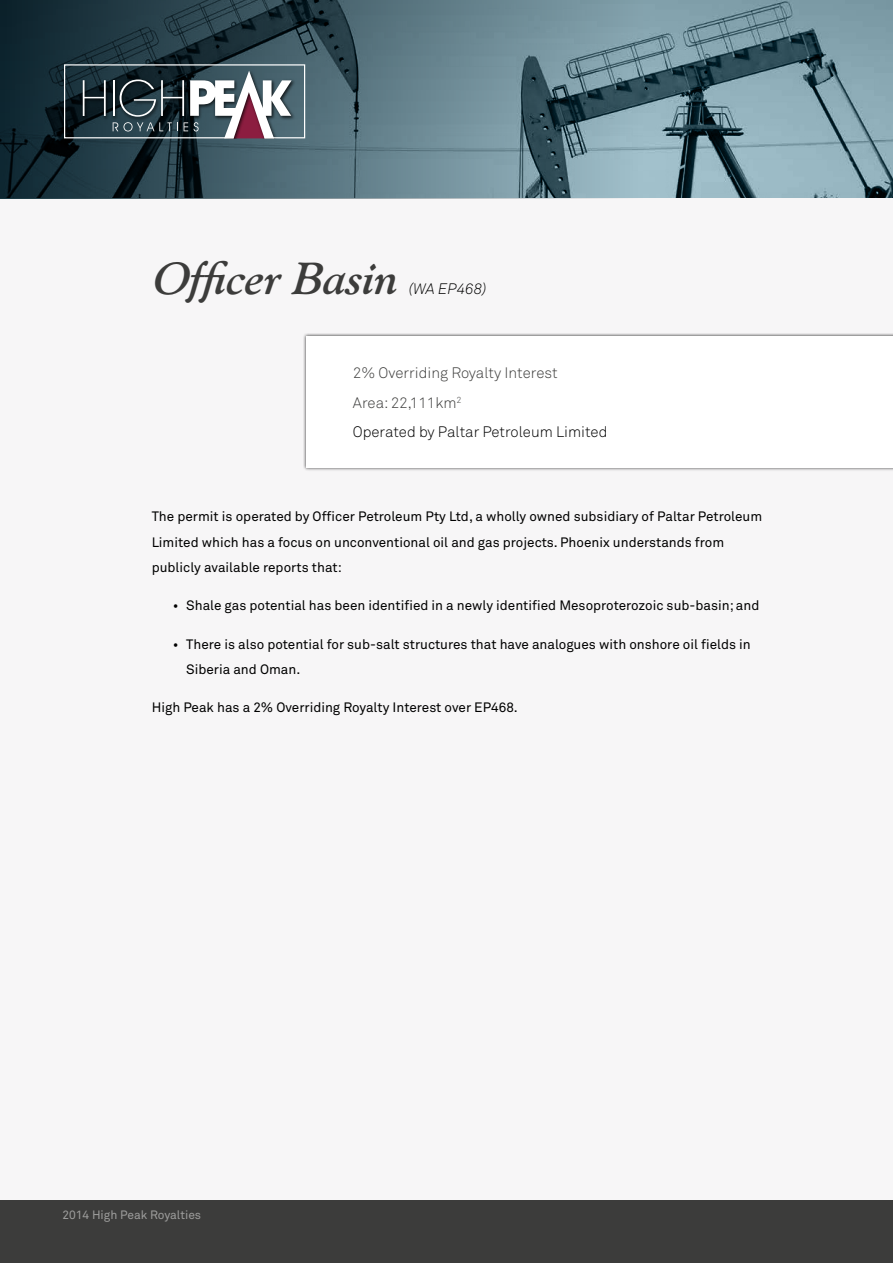
<style>
.page{position:relative;width:893px;height:1263px;background:#fff}
.page>*{position:absolute;margin:0;border:0;box-sizing:border-box;transform-origin:0 0}
.t1{font:italic 700 45px "Goudy Old Style BT";color:#3c3c3b}
.t2{font:300 15px/29.5px "Akkurat";color:#3c3c3b}
.t3{font:italic 300 15px "Akkurat";color:#000}
.t4{font:13.5px/25.5px "Akkurat";color:#000}
.t5{font:12px "Akkurat";color:#9d9d9c}
.s1{color:#000}
</style>
<div class="page">
<div style="left:0;top:198px;width:893px;height:1007px;background:#f7f6f7"></div>
<div style="left:0;top:1201px;width:893px;height:62px;background:#3c3c3b"></div>
<div style="left:303px;top:333px;width:590px;height:138px;background:#000;opacity:.75"></div>
<div style="left:306px;top:337px;width:587px;height:131px;background:#fff"></div>
<svg style="left:0;top:0;width:893px;height:198px;background:#57737d"></svg>
<svg style="left:63px;top:64px;width:243px;height:75px"></svg>
<h1 class="t1" style="left:152px;top:251px;width:256px">Officer Basin</h1>
<p class="t3" style="left:409px;top:280px;width:79px">(WA EP468)</p>
<p class="t2" style="left:353px;top:358px;width:256px">2% Overriding Royalty Interest<br>Area: 22,111km<sup>2<br></sup><span class="s1">Operated by Paltar Petroleum Limited</span></p>
<p class="t4" style="left:152px;top:503px;width:612px">The permit is operated by Officer Petroleum Pty Ltd, a wholly owned subsidiary of Paltar Petroleum<br>Limited which has a focus on unconventional oil and gas projects. Phoenix understands from publicly available reports that:</p>
<p class="t4" style="left:173px;top:593px;width:588px">• Shale gas potential has been identified in a newly identified Mesoproterozoic sub-basin; and</p>
<p class="t4" style="left:186px;top:631px;width:566px;text-indent:-14px">• There is also potential for sub-salt structures that have analogues with onshore oil fields in<br>Siberia and Oman.</p>
<p class="t4" style="left:152px;top:695px;width:368px">High Peak has a 2% Overriding Royalty Interest over EP468.</p>
<p class="t5" style="left:62px;top:1207px;width:140px">2014 High Peak Royalties</p>
</div>
